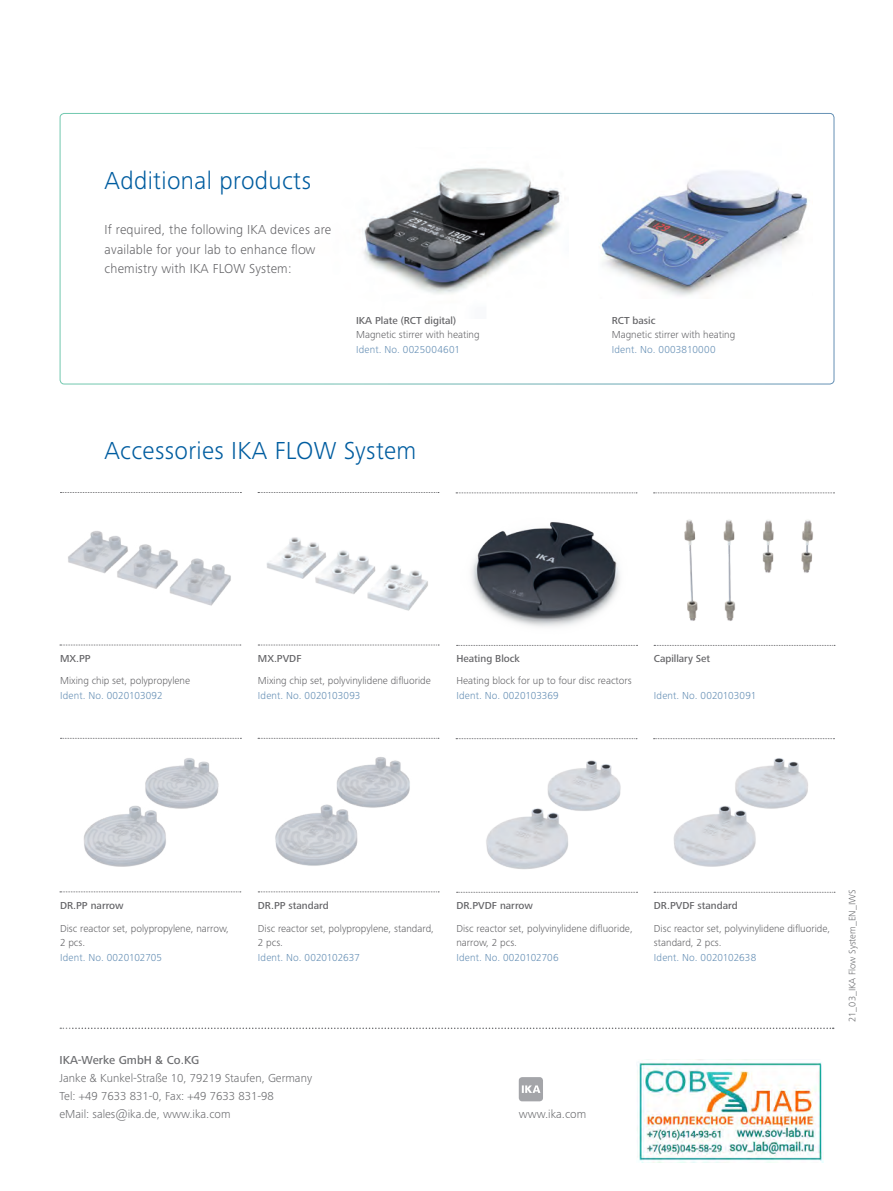
<style>
.page{position:relative;width:893px;height:1191px;background:#fff}
.page>*{position:absolute;margin:0;border:0;box-sizing:border-box;transform-origin:0 0}
.t1{font:300 25.5px "Frutiger Next IKA";letter-spacing:.015em;color:#005da0}
.t2{font:300 13.5px/19.5px "Frutiger Next IKA";letter-spacing:.015em;color:#636366}
.t3{font:300 12px/18px "Frutiger Next IKA";color:#6c6d70}
.t4{font:500 12px "Frutiger Next IKA";color:#6c6d70}
.t5{font:300 10.5px/13.8px "Frutiger Next IKA";color:#636366}
.t6{font:300 10.5px "Frutiger Next IKA";letter-spacing:.015em;color:#648eb4}
.t7{font:500 10.5px "Frutiger Next IKA";color:#636366}
.t8{font:300 9.75px "Frutiger Next IKA";color:#6c6d70}
</style>
<div class="page">
<svg style="left:72px;top:1027px;width:762px;height:2px"></svg>
<svg style="left:519px;top:1077px;width:24px;height:24px"></svg>
<img style="left:68px;top:531px;width:163px;height:75px">
<img style="left:83px;top:758px;width:136px;height:109px">
<img style="left:266px;top:537px;width:162px;height:74px">
<img style="left:275px;top:757px;width:135px;height:109px">
<img style="left:656px;top:738px;width:179px;height:129px">
<img style="left:456px;top:493px;width:180px;height:152px">
<img style="left:653px;top:492px;width:179px;height:153px">
<img style="left:456px;top:739px;width:179px;height:130px">
<svg style="left:60px;top:492px;width:181px;height:1px"></svg>
<svg style="left:60px;top:738px;width:181px;height:1px"></svg>
<svg style="left:258px;top:492px;width:181px;height:1px"></svg>
<svg style="left:258px;top:738px;width:181px;height:1px"></svg>
<svg style="left:60px;top:644px;width:181px;height:1px"></svg>
<svg style="left:60px;top:891px;width:181px;height:1px"></svg>
<svg style="left:258px;top:644px;width:181px;height:1px"></svg>
<svg style="left:258px;top:891px;width:181px;height:1px"></svg>
<svg style="left:456px;top:492px;width:181px;height:1px"></svg>
<svg style="left:456px;top:738px;width:181px;height:1px"></svg>
<svg style="left:654px;top:492px;width:180px;height:1px"></svg>
<svg style="left:654px;top:738px;width:180px;height:1px"></svg>
<svg style="left:457px;top:645px;width:180px;height:1px"></svg>
<svg style="left:457px;top:892px;width:180px;height:1px"></svg>
<svg style="left:654px;top:645px;width:181px;height:1px"></svg>
<svg style="left:654px;top:892px;width:181px;height:1px"></svg>
<img style="left:599px;top:171px;width:210px;height:125px">
<img style="left:363px;top:168px;width:198px;height:126px">
<img style="left:637px;top:1059px;width:187px;height:103px">
<h1 class="t1" style="left:105px;top:166px;width:208px">Additional products</h1>
<p class="t2" style="left:105px;top:220px;width:228px">If required, the following IKA devices are available for your lab to enhance flow chemistry with IKA FLOW System:</p>
<p class="t7" style="left:356px;top:314px;width:101px">IKA Plate (RCT digital)</p>
<p class="t5" style="left:356px;top:327px;width:125px">Magnetic stirrer with heating</p>
<p class="t6" style="left:356px;top:343px;width:106px">Ident. No. 0025004601</p>
<h1 class="t1" style="left:105px;top:436px;width:313px">Accessories IKA FLOW System</h1>
<p class="t7" style="left:612px;top:314px;width:45px">RCT basic</p>
<p class="t5" style="left:612px;top:327px;width:125px">Magnetic stirrer with heating</p>
<p class="t6" style="left:612px;top:343px;width:105px">Ident. No. 0003810000</p>
<p class="t7" style="left:60px;top:652px;width:32px">MX.PP</p>
<p class="t5" style="left:60px;top:674px;width:132px">Mixing chip set, polypropylene</p>
<p class="t6" style="left:60px;top:690px;width:104px">Ident. No. 0020103092</p>
<p class="t7" style="left:258px;top:652px;width:45px">MX.PVDF</p>
<p class="t5" style="left:258px;top:674px;width:174px">Mixing chip set, polyvinylidene difluoride</p>
<p class="t6" style="left:258px;top:690px;width:104px">Ident. No. 0020103093</p>
<p class="t7" style="left:456px;top:652px;width:65px">Heating Block</p>
<p class="t5" style="left:456px;top:674px;width:177px">Heating block for up to four disc reactors</p>
<p class="t6" style="left:456px;top:690px;width:104px">Ident. No. 0020103369</p>
<p class="t7" style="left:654px;top:652px;width:58px">Capillary Set</p>
<p class="t6" style="left:654px;top:690px;width:104px">Ident. No. 0020103091</p>
<p class="t7" style="left:60px;top:900px;width:65px">DR.PP narrow</p>
<p class="t5" style="left:60px;top:921px;width:170px">Disc reactor set, polypropylene, narrow,<br>2 pcs.</p>
<p class="t6" style="left:60px;top:951px;width:104px">Ident. No. 0020102705</p>
<p class="t7" style="left:258px;top:900px;width:72px">DR.PP standard</p>
<p class="t5" style="left:258px;top:921px;width:178px">Disc reactor set, polypropylene, standard,<br>2 pcs.</p>
<p class="t6" style="left:258px;top:951px;width:104px">Ident. No. 0020102637</p>
<p class="t4" style="left:60px;top:1053px;width:141px">IKA-Werke GmbH &amp; Co.KG</p>
<p class="t3" style="left:60px;top:1069px;width:254px">Janke &amp; Kunkel-Straße 10, 79219 Staufen, Germany<br>Tel: +49 7633 831-0, Fax: +49 7633 831-98<br>eMail: sales@ika.de, www.ika.com</p>
<p class="t7" style="left:456px;top:899px;width:78px">DR.PVDF narrow</p>
<p class="t5" style="left:456px;top:921px;width:178px">Disc reactor set, polyvinylidene difluoride, narrow, 2 pcs.</p>
<p class="t6" style="left:456px;top:951px;width:104px">Ident. No. 0020102706</p>
<p class="t7" style="left:654px;top:900px;width:85px">DR.PVDF standard</p>
<p class="t5" style="left:654px;top:921px;width:178px">Disc reactor set, polyvinylidene difluoride, standard, 2 pcs.</p>
<p class="t6" style="left:654px;top:951px;width:104px">Ident. No. 0020102638</p>
<p class="t8" style="left:847px;top:1022px;width:134px;rotate:-90deg">21_03_IKA Flow System_EN_IWS</p>
<p class="t3" style="left:519px;top:1104px;width:69px">www.ika.com</p>
</div>
